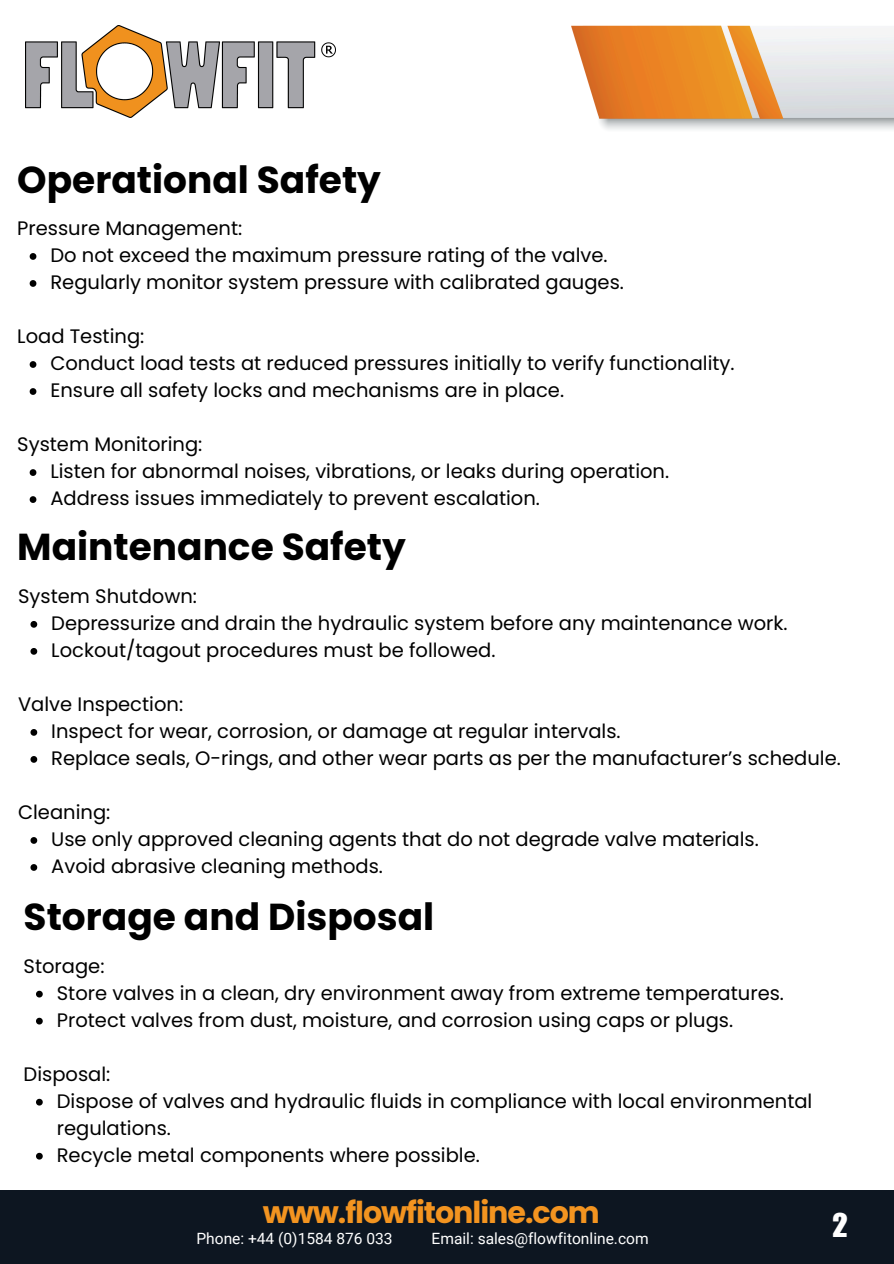
<style>
.page{position:relative;width:894px;height:1264px;background:#fff}
.page>*{position:absolute;margin:0;border:0;box-sizing:border-box;transform-origin:0 0}
.t1{font:700 37.5px "Poppins";color:#000}
.t2{font:33.3px "Impact LT Std";color:#fff}
.t3{font:700 30.15px "Poppins";letter-spacing:-.035em;color:#f39420}
.t4{font:19.5px/27px "Poppins";color:#000}
.t5{font:15.6px "Roboto";color:#fff}
</style>
<div class="page">
<svg style="left:30px;top:253px;width:6px;height:7px"></svg>
<svg style="left:30px;top:280px;width:6px;height:7px"></svg>
<svg style="left:30px;top:361px;width:6px;height:7px"></svg>
<svg style="left:30px;top:388px;width:6px;height:7px"></svg>
<svg style="left:30px;top:469px;width:6px;height:7px"></svg>
<svg style="left:30px;top:496px;width:6px;height:7px"></svg>
<img style="left:26px;top:26px;width:309px;height:91px">
<div style="left:0;top:1190px;width:893px;height:73px;background:#0d1621"></div>
<img style="left:571px;top:26px;width:322px;height:104px">
<svg style="left:30px;top:621px;width:7px;height:6px"></svg>
<svg style="left:30px;top:648px;width:7px;height:6px"></svg>
<svg style="left:30px;top:729px;width:7px;height:6px"></svg>
<svg style="left:30px;top:756px;width:7px;height:6px"></svg>
<svg style="left:30px;top:837px;width:7px;height:6px"></svg>
<svg style="left:30px;top:864px;width:7px;height:6px"></svg>
<svg style="left:36px;top:990px;width:7px;height:7px"></svg>
<svg style="left:36px;top:1017px;width:7px;height:7px"></svg>
<svg style="left:36px;top:1098px;width:7px;height:7px"></svg>
<svg style="left:36px;top:1152px;width:7px;height:7px"></svg>
<p class="t1" style="left:17px;top:153px;width:365px">Operational Safety</p>
<p class="t4" style="left:17px;top:215px;width:226px">Pressure Management:</p>
<h1 class="t4" style="left:50px;top:242px;width:558px">Do not exceed the maximum pressure rating of the valve.</h1>
<h3 class="t4" style="left:50px;top:269px;width:575px">Regularly monitor system pressure with calibrated gauges.</h3>
<p class="t4" style="left:17px;top:323px;width:128px">Load Testing:</p>
<p class="t4" style="left:50px;top:350px;width:685px">Conduct load tests at reduced pressures initially to verify functionality.</p>
<h3 class="t4" style="left:50px;top:377px;width:515px">Ensure all safety locks and mechanisms are in place.</h3>
<p class="t4" style="left:17px;top:431px;width:187px">System Monitoring:</p>
<p class="t4" style="left:50px;top:458px;width:620px">Listen for abnormal noises, vibrations, or leaks during operation.</p>
<h3 class="t4" style="left:50px;top:485px;width:491px">Address issues immediately to prevent escalation.</h3>
<p class="t1" style="left:17px;top:521px;width:390px">Maintenance Safety</p>
<p class="t4" style="left:18px;top:582px;width:180px">System Shutdown:</p>
<h3 class="t4" style="left:51px;top:609px;width:737px">Depressurize and drain the hydraulic system before any maintenance work.</h3>
<p class="t4" style="left:51px;top:636px;width:445px">Lockout/tagout procedures must be followed.</p>
<p class="t4" style="left:18px;top:690px;width:166px">Valve Inspection:</p>
<h3 class="t4" style="left:51px;top:717px;width:570px">Inspect for wear, corrosion, or damage at regular intervals.</h3>
<p class="t4" style="left:51px;top:744px;width:791px">Replace seals, O-rings, and other wear parts as per the manufacturer’s schedule.</p>
<p class="t4" style="left:18px;top:798px;width:94px">Cleaning:</p>
<h1 class="t4" style="left:51px;top:825px;width:709px">Use only approved cleaning agents that do not degrade valve materials.</h1>
<h3 class="t4" style="left:51px;top:852px;width:333px">Avoid abrasive cleaning methods.</h3>
<p class="t1" style="left:24px;top:890px;width:412px">Storage and Disposal</p>
<p class="t4" style="left:24px;top:952px;width:82px">Storage:</p>
<h3 class="t4" style="left:57px;top:979px;width:728px">Store valves in a clean, dry environment away from extreme temperatures.</h3>
<p class="t4" style="left:57px;top:1006px;width:677px">Protect valves from dust, moisture, and corrosion using caps or plugs.</p>
<p class="t4" style="left:24px;top:1060px;width:88px">Disposal:</p>
<h2 class="t4" style="left:57px;top:1087px;width:757px">Dispose of valves and hydraulic fluids in compliance with local environmental regulations.</h2>
<p class="t4" style="left:57px;top:1141px;width:424px">Recycle metal components where possible.</p>
<h1 class="t3" style="left:263px;top:1190px;width:338px">www.flowfitonline.com</h1>
<p class="t5" style="left:196px;top:1229px;width:198px">Phone: +44 (0)1584 876 033</p>
<p class="t5" style="left:431px;top:1229px;width:218px">Email: sales@flowfitonline.com</p>
<h3 class="t2" style="left:832px;top:1212px;width:17px">2</h3>
</div>
